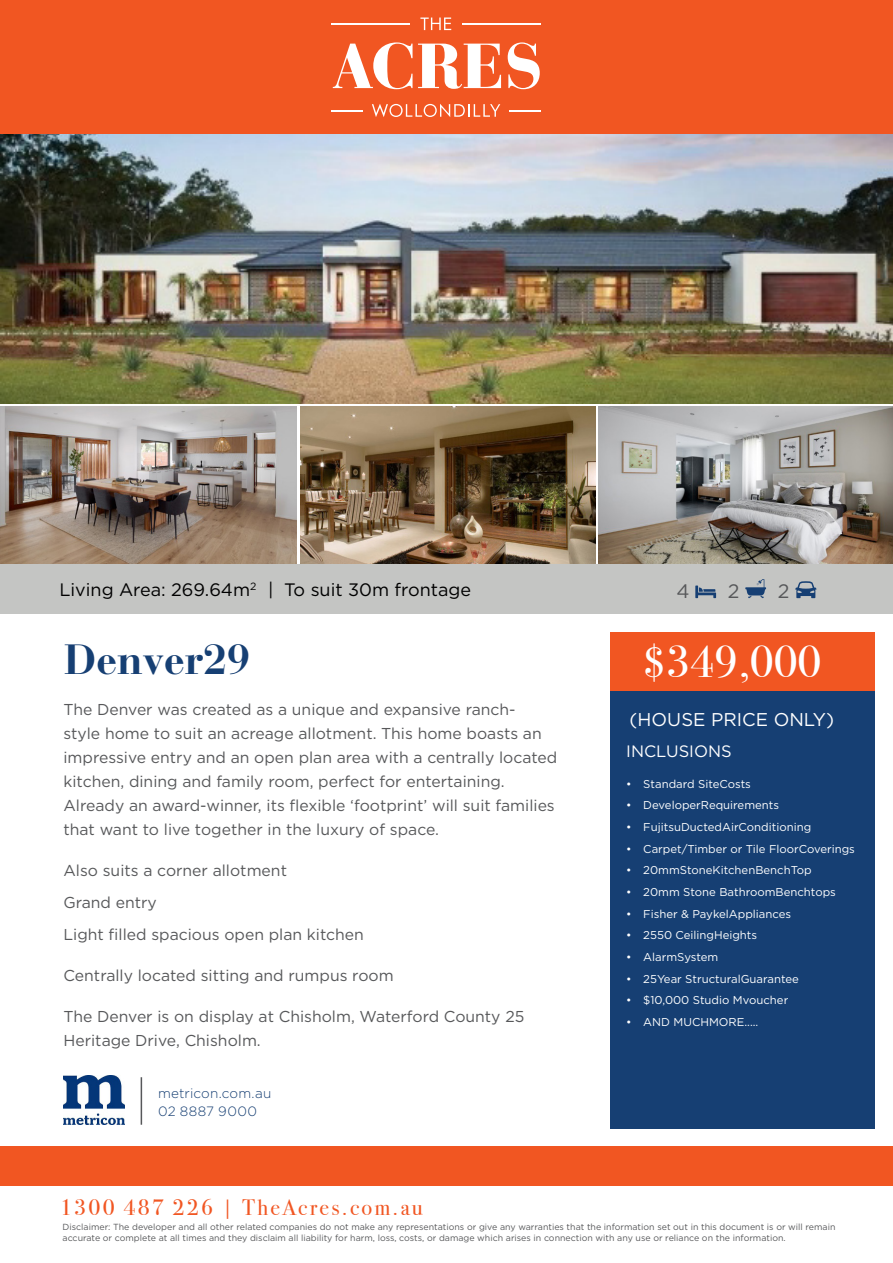
<style>
.page{position:relative;width:893px;height:1263px;background:#fff}
.page>*{position:absolute;margin:0;border:0;box-sizing:border-box;transform-origin:0 0}
.t1{font:45px "Bodoni Svty Two ITCTT";color:#fff}
.t2{font:700 42px "Bauer Bodoni";color:#163f73}
.t3{font:22.5px "Bodoni Svty Two ITCTT";letter-spacing:.1em;color:#f15622}
.t4{font:19.5px "Gotham";color:#57585a}
.t5{font:18.45px "Gotham";color:#fff}
.Living_Area{font:18px "Gotham";color:#000}
.t6{font:16.5px "Gotham";color:#fff}
.t7{font:15.75px/24px "Gotham";color:#57585a}
.Agent_details-name{font:300 13.5px "Gotham";letter-spacing:.005em;color:#163f73}
.Agent_details-phone{font:300 13.5px "Gotham";letter-spacing:.03em;color:#163f73}
.t8{font:11.4px "Gotham";color:#fff}
.t9{font:8.85px/10.6px "Gotham";color:#58595b}
</style>
<div class="page">
<div style="left:1px;top:1146px;width:892px;height:39px;background:#f15622"></div>
<div style="left:610px;top:632px;width:265px;height:497px;background:#163f73"></div>
<div style="left:610px;top:632px;width:265px;height:59px;background:#f15622"></div>
<img style="left:63px;top:1075px;width:62px;height:50px">
<hr style="left:141px;top:1077px;width:1px;height:48px;background:#57585a">
<img style="left:0;top:134px;width:893px;height:269px">
<img style="left:0;top:406px;width:296px;height:158px">
<img style="left:300px;top:406px;width:295px;height:158px">
<img style="left:598px;top:406px;width:295px;height:158px">
<div style="left:0;top:0;width:893px;height:134px;background:#f15622"></div>
<svg style="left:333px;top:42px;width:168px;height:47px"></svg>
<svg style="left:508px;top:42px;width:32px;height:47px"></svg>
<hr style="left:509px;top:110px;width:31px;height:1px;background:#fff">
<hr style="left:331px;top:110px;width:32px;height:1px;background:#fff">
<hr style="left:462px;top:24px;width:78px;height:1px;background:#fff">
<hr style="left:331px;top:24px;width:79px;height:1px;background:#fff">
<svg style="left:420px;top:18px;width:31px;height:12px"></svg>
<svg style="left:372px;top:104px;width:128px;height:13px"></svg>
<div style="left:0;top:564px;width:893px;height:49px;background:#c4c5c3"></div>
<svg style="left:695px;top:585px;width:21px;height:13px"></svg>
<svg style="left:745px;top:579px;width:21px;height:19px"></svg>
<svg style="left:795px;top:581px;width:21px;height:17px"></svg>
<p class="Living_Area" style="left:59px;top:578px;width:413px">Living Area: 269.64m<sup>2</sup> | To suit 30m frontage</p>
<p class="t4" style="left:676px;top:579px;width:15px">4</p>
<p class="t4" style="left:728px;top:579px;width:13px">2</p>
<p class="t4" style="left:778px;top:579px;width:13px">2</p>
<p class="t2" style="left:63px;top:634px;width:188px">Denver29</p>
<p class="t7" style="left:63px;top:697px;width:495px">The Denver was created as a unique and expansive ranch-<br>style home to suit an acreage allotment. This home boasts an impressive entry and an open plan area with a centrally located kitchen, dining and family room, perfect for entertaining.<br>Already an award-winner, its flexible ‘footprint’ will suit families that want to live together in the luxury of space.</p>
<p class="t7" style="left:63px;top:858px;width:225px">Also suits a corner allotment</p>
<p class="t7" style="left:63px;top:890px;width:95px">Grand entry</p>
<p class="t7" style="left:63px;top:922px;width:302px">Light filled spacious open plan kitchen</p>
<p class="t7" style="left:63px;top:963px;width:332px">Centrally located sitting and rumpus room</p>
<p class="t7" style="left:63px;top:1004px;width:462px">The Denver is on display at Chisholm, Waterford County 25<br>Heritage Drive, Chisholm.</p>
<p class="Agent_details-name" style="left:158px;top:1084px;width:115px">metricon.com.au</p>
<p class="Agent_details-phone" style="left:158px;top:1102px;width:100px">02 8887 9000</p>
<h3 class="t3" style="left:60px;top:1189px;width:364px">1300 487 226 | TheAcres.com.au</h3>
<p class="t1" style="left:642px;top:625px;width:181px">$349,000</p>
<p class="t5" style="left:630px;top:708px;width:206px">(HOUSE PRICE ONLY)</p>
<p class="t6" style="left:626px;top:741px;width:107px">INCLUSIONS</p>
<p class="t8" style="left:626px;top:776px;width:126px">• Standard SiteCosts</p>
<p class="t8" style="left:626px;top:798px;width:154px">• DeveloperRequirements</p>
<p class="t8" style="left:626px;top:820px;width:186px">• FujitsuDuctedAirConditioning</p>
<p class="t8" style="left:626px;top:841px;width:230px">• Carpet/Timber or Tile FloorCoverings</p>
<p class="t8" style="left:626px;top:863px;width:187px">• 20mmStoneKitchenBenchTop</p>
<p class="t8" style="left:626px;top:885px;width:211px">• 20mm Stone BathroomBenchtops</p>
<p class="t8" style="left:626px;top:906px;width:166px">• Fisher &amp; PaykelAppliances</p>
<p class="t8" style="left:626px;top:928px;width:132px">• 2550 CeilingHeights</p>
<p class="t8" style="left:626px;top:950px;width:94px">• AlarmSystem</p>
<p class="t8" style="left:626px;top:971px;width:174px">• 25Year StructuralGuarantee</p>
<p class="t8" style="left:626px;top:993px;width:163px">• $10,000 Studio Mvoucher</p>
<p class="t8" style="left:626px;top:1015px;width:134px">• AND MUCHMORE.....</p>
<p class="t9" style="left:63px;top:1222px;width:774px">Disclaimer: The developer and all other related companies do not make any representations or give any warranties that the information set out in this document is or will remain accurate or complete at all times and they disclaim all liability for harm, loss, costs, or damage which arises in connection with any use or reliance on the information.</p>
</div>
